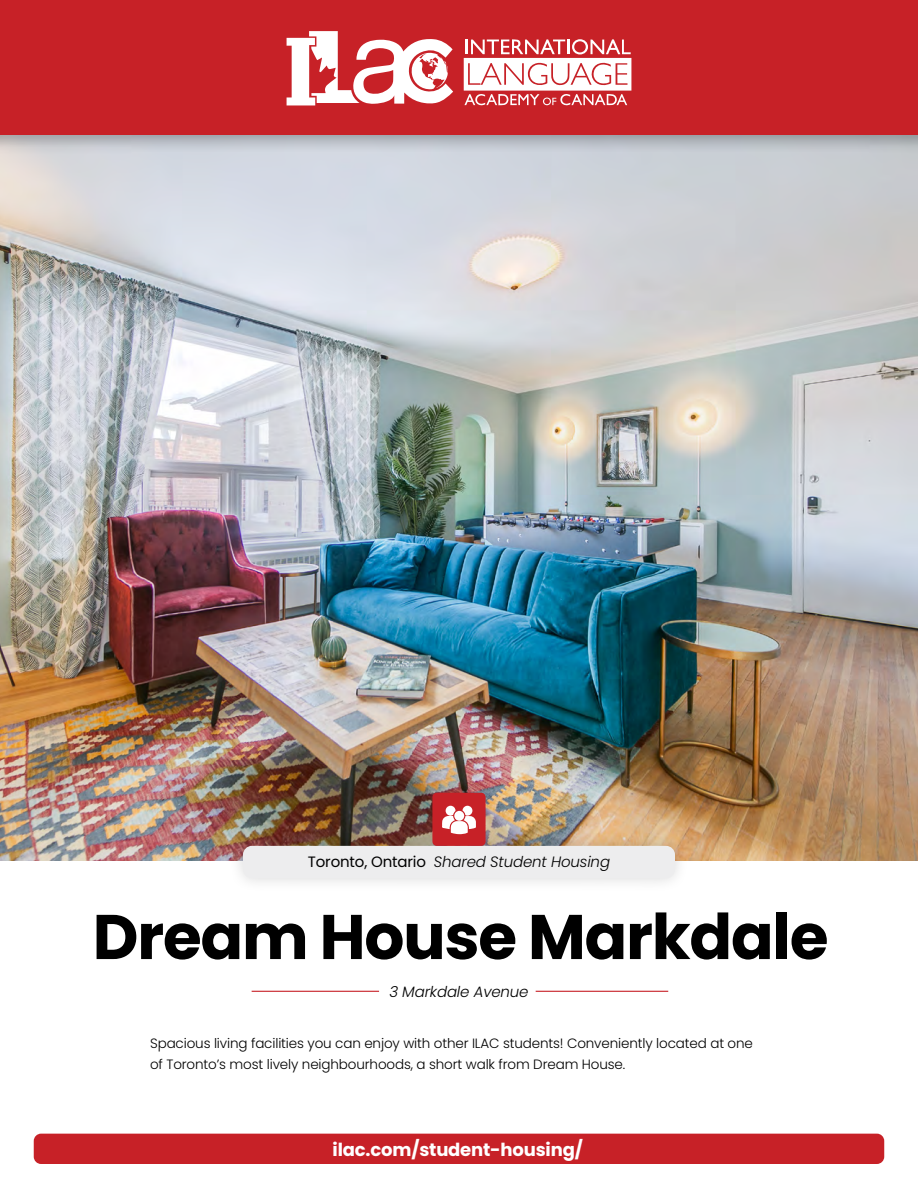
<style>
.page{position:relative;width:918px;height:1188px;background:#fff}
.page>*{position:absolute;margin:0;border:0;box-sizing:border-box;transform-origin:0 0}
.t1{font:700 63px "Poppins";letter-spacing:-.02em;color:#000}
.t2{font:700 18px "Poppins";letter-spacing:-.01em;color:#fff}
.t3{font:italic 300 15px "Poppins";letter-spacing:-.01em;color:#000}
.t4{font:300 13.5px/21px "Poppins";letter-spacing:-.01em;color:#000}
.s1{font-weight:400;font-style:normal}
</style>
<div class="page">
<img style="left:0;top:155px;width:918px;height:706px">
<div style="left:228px;top:831px;width:462px;height:62px;background:#000;opacity:.15"></div>
<div style="left:243px;top:846px;width:432px;height:32px;background:#ededee;border-radius:9px"></div>
<div style="left:432px;top:793px;width:54px;height:53px;background:#c72127;border-radius:4px"></div>
<svg style="left:442px;top:806px;width:34px;height:28px"></svg>
<hr style="left:252px;top:991px;width:127px;height:1px;background:#c72127">
<hr style="left:536px;top:991px;width:132px;height:1px;background:#c72127">
<div style="left:0;top:0;width:918px;height:155px;background:#000;opacity:.3"></div>
<div style="left:0;top:0;width:918px;height:135px;background:#c72127"></div>
<svg style="left:287px;top:31px;width:166px;height:74px"></svg>
<svg style="left:464px;top:39px;width:167px;height:67px"></svg>
<div style="left:34px;top:1134px;width:850px;height:30px;background:#c72127;border-radius:7px"></div>
<p class="t3" style="left:308px;top:853px;width:304px"><span class="s1">Toronto, Ontario</span> Shared Student Housing</p>
<h1 class="t1" style="left:93px;top:900px;width:737px">Dream House Markdale</h1>
<p class="t3" style="left:389px;top:983px;width:141px">3 Markdale Avenue</p>
<p class="t4" style="left:150px;top:1033px;width:604px">Spacious living facilities you can enjoy with other ILAC students! Conveniently located at one of Toronto’s most lively neighbourhoods, a short walk from Dream House.</p>
<h2 class="t2" style="left:333px;top:1139px;width:252px">ilac.com/student-housing/</h2>
</div>
